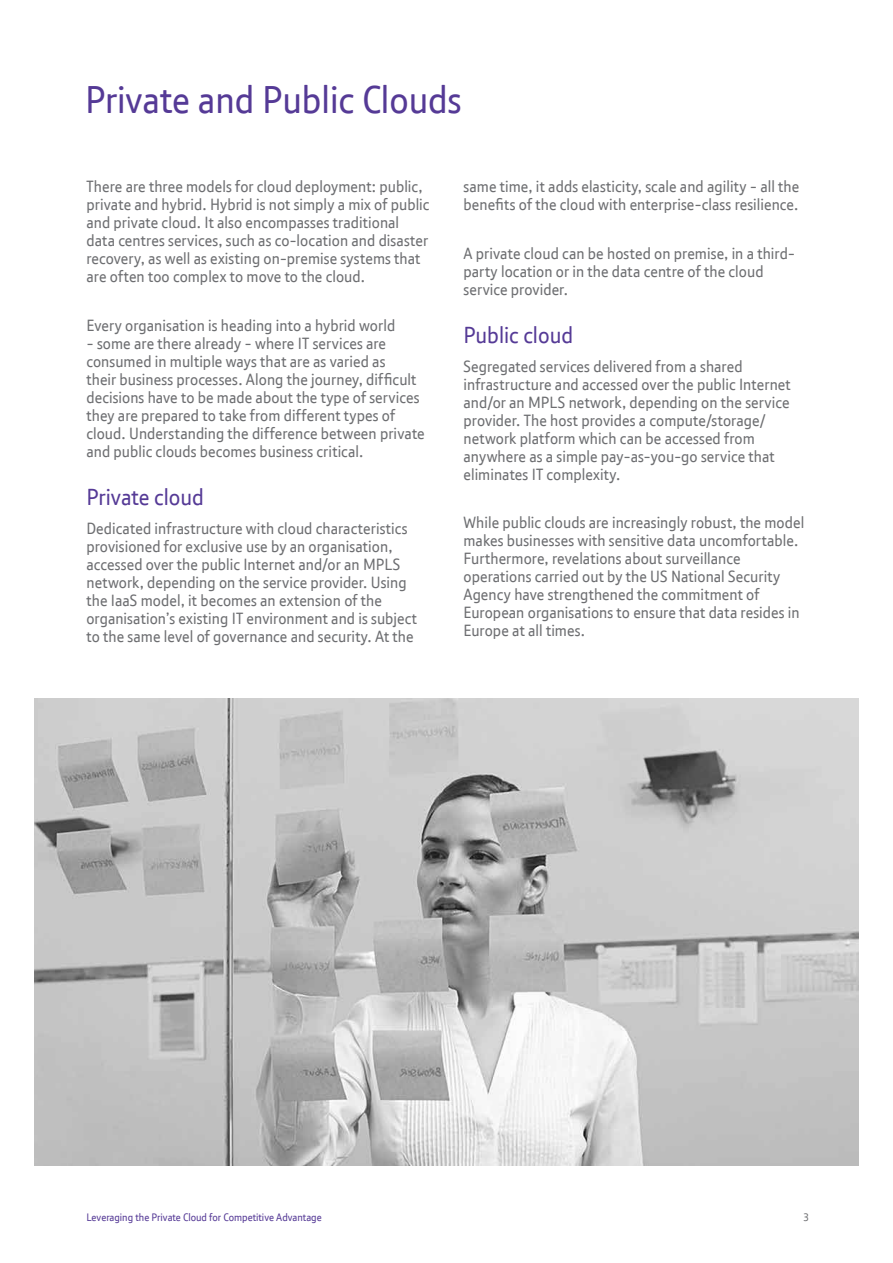
<style>
.page{position:relative;width:893px;height:1263px;background:#fff}
.page>*{position:absolute;margin:0;border:0;box-sizing:border-box;transform-origin:0 0}
.t1{font:37.5px "New BT";color:#553a96}
.t2{font:22.5px "New BT";color:#553a96}
.t3{font:15.75px/18px "New BT";letter-spacing:.005em;color:#6d6e71}
.t4{font:10.5px "New BT";color:#553a96}
.t5{font:10.5px "New BT";color:#6d6e71}
</style>
<div class="page">
<img style="left:34px;top:699px;width:825px;height:466px">
<h1 class="t1" style="left:85px;top:77px;width:378px">Private and Public Clouds</h1>
<p class="t3" style="left:86px;top:177px;width:345px">There are three models for cloud deployment: public, private and hybrid. Hybrid is not simply a mix of public and private cloud. It also encompasses traditional data centres services, such as co-location and disaster recovery, as well as existing on-premise systems that are often too complex to move to the cloud.</p>
<p class="t3" style="left:86px;top:316px;width:310px">Every organisation is heading into a hybrid world</p>
<p class="t3" style="left:86px;top:334px;width:340px">- some are there already - where IT services are consumed in multiple ways that are as varied as<br>their business processes. Along the journey, difficult decisions have to be made about the type of services they are prepared to take from different types of cloud. Understanding the difference between private and public clouds becomes business critical.</p>
<h2 class="t2" style="left:86px;top:483px;width:119px">Private cloud</h2>
<p class="t3" style="left:86px;top:519px;width:332px">Dedicated infrastructure with cloud characteristics provisioned for exclusive use by an organisation, accessed over the public Internet and/or an MPLS network, depending on the service provider. Using the IaaS model, it becomes an extension of the organisation’s existing IT environment and is subject to the same level of governance and security. At the</p>
<p class="t3" style="left:463px;top:177px;width:337px">same time, it adds elasticity, scale and agility - all the benefits of the cloud with enterprise-class resilience.</p>
<p class="t3" style="left:463px;top:244px;width:333px">A private cloud can be hosted on premise, in a third&shy;party location or in the data centre of the cloud service provider.</p>
<h2 class="t2" style="left:463px;top:321px;width:111px">Public cloud</h2>
<p class="t3" style="left:463px;top:357px;width:329px">Segregated services delivered from a shared infrastructure and accessed over the public Internet and/or an MPLS network, depending on the service provider. The host provides a compute/storage/ network platform which can be accessed from anywhere as a simple pay-as-you-go service that eliminates IT complexity.</p>
<p class="t3" style="left:463px;top:513px;width:342px">While public clouds are increasingly robust, the model makes businesses with sensitive data uncomfortable.<br>Furthermore, revelations about surveillance operations carried out by the US National Security Agency have strengthened the commitment of European organisations to ensure that data resides in Europe at all times.</p>
<p class="t4" style="left:86px;top:1210px;width:237px">Leveraging the Private Cloud for Competitive Advantage</p>
<p class="t5" style="left:804px;top:1210px;width:7px">3</p>
</div>
